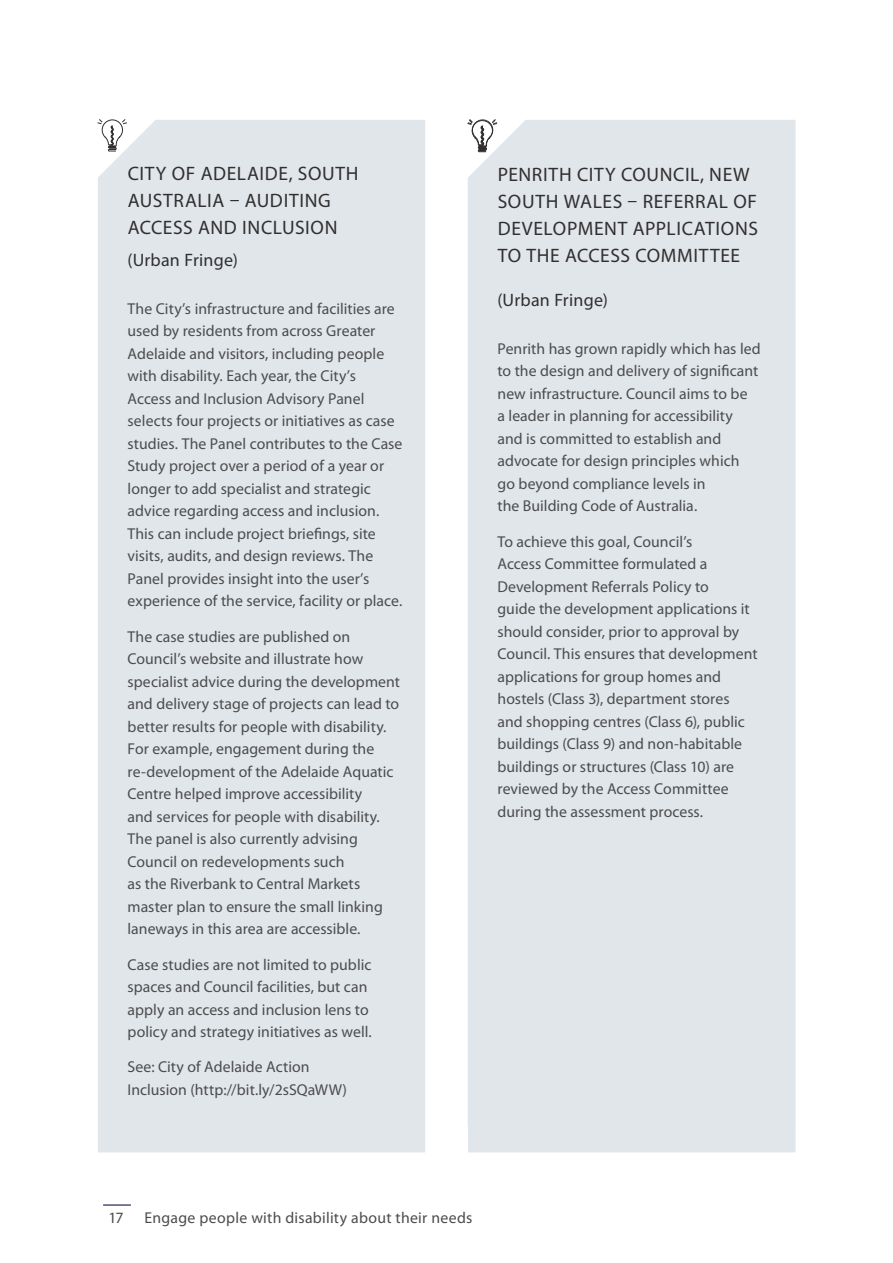
<style>
.page{position:relative;width:893px;height:1263px;background:#fff}
.page>*{position:absolute;margin:0;border:0;box-sizing:border-box;transform-origin:0 0}
.t1{font:19.5px/27px "Myriad Pro";letter-spacing:.035em;color:#312f30}
.t2{font:18px "Myriad Pro";letter-spacing:.015em;color:#312f30}
.t3{font:15.75px/22.5px "Myriad Pro";color:#4b4c4d}
.t4{font:15.75px "Myriad Pro";letter-spacing:.02em;color:#4b4c4d}
</style>
<div class="page">
<div style="left:98px;top:120px;width:327px;height:1032px;background:#e1e6ea"></div>
<svg style="left:97px;top:119px;width:70px;height:68px"></svg>
<div style="left:468px;top:120px;width:327px;height:1032px;background:#e1e6ea"></div>
<svg style="left:467px;top:119px;width:73px;height:69px"></svg>
<hr style="left:103px;top:1204px;width:28px;height:2px;background:#4e4f7b">
<p class="t1" style="left:128px;top:160px;width:232px">CITY OF ADELAIDE, SOUTH<br>AUSTRALIA – AUDITING<br>ACCESS AND INCLUSION</p>
<p class="t2" style="left:128px;top:249px;width:112px">(Urban Fringe)</p>
<p class="t3" style="left:128px;top:297px;width:276px">The City’s infrastructure and facilities are used by residents from across Greater Adelaide and visitors, including people with disability. Each year, the City’s Access and Inclusion Advisory Panel selects four projects or initiatives as case studies. The Panel contributes to the Case Study project over a period of a year or longer to add specialist and strategic advice regarding access and inclusion.<br>This can include project briefings, site visits, audits, and design reviews. The Panel provides insight into the user’s experience of the service, facility or place.</p>
<p class="t3" style="left:128px;top:625px;width:274px">The case studies are published on Council’s website and illustrate how specialist advice during the development and delivery stage of projects can lead to better results for people with disability.<br>For example, engagement during the re-development of the Adelaide Aquatic Centre helped improve accessibility<br>and services for people with disability.<br>The panel is also currently advising Council on redevelopments such<br>as the Riverbank to Central Markets master plan to ensure the small linking laneways in this area are accessible.</p>
<p class="t3" style="left:128px;top:953px;width:246px">Case studies are not limited to public spaces and Council facilities, but can apply an access and inclusion lens to policy and strategy initiatives as well.</p>
<p class="t3" style="left:128px;top:1055px;width:221px">See: City of Adelaide Action<br>Inclusion (http://bit.ly/2sSQaWW)</p>
<p class="t1" style="left:498px;top:160px;width:262px">PENRITH CITY COUNCIL, NEW<br>SOUTH WALES – REFERRAL OF<br>DEVELOPMENT APPLICATIONS<br>TO THE ACCESS COMMITTEE</p>
<p class="t2" style="left:497px;top:289px;width:112px">(Urban Fringe)</p>
<p class="t3" style="left:497px;top:337px;width:265px">Penrith has grown rapidly which has led to the design and delivery of significant new infrastructure. Council aims to be<br>a leader in planning for accessibility and is committed to establish and advocate for design principles which go beyond compliance levels in<br>the Building Code of Australia.</p>
<p class="t3" style="left:497px;top:530px;width:262px">To achieve this goal, Council’s<br>Access Committee formulated a Development Referrals Policy to<br>guide the development applications it should consider, prior to approval by Council. This ensures that development applications for group homes and hostels (Class 3), department stores and shopping centres (Class 6), public buildings (Class 9) and non-habitable buildings or structures (Class 10) are reviewed by the Access Committee during the assessment process.</p>
<p class="t3" style="left:108px;top:1206px;width:17px">17</p>
<p class="t4" style="left:145px;top:1208px;width:329px">Engage people with disability about their needs</p>
</div>
